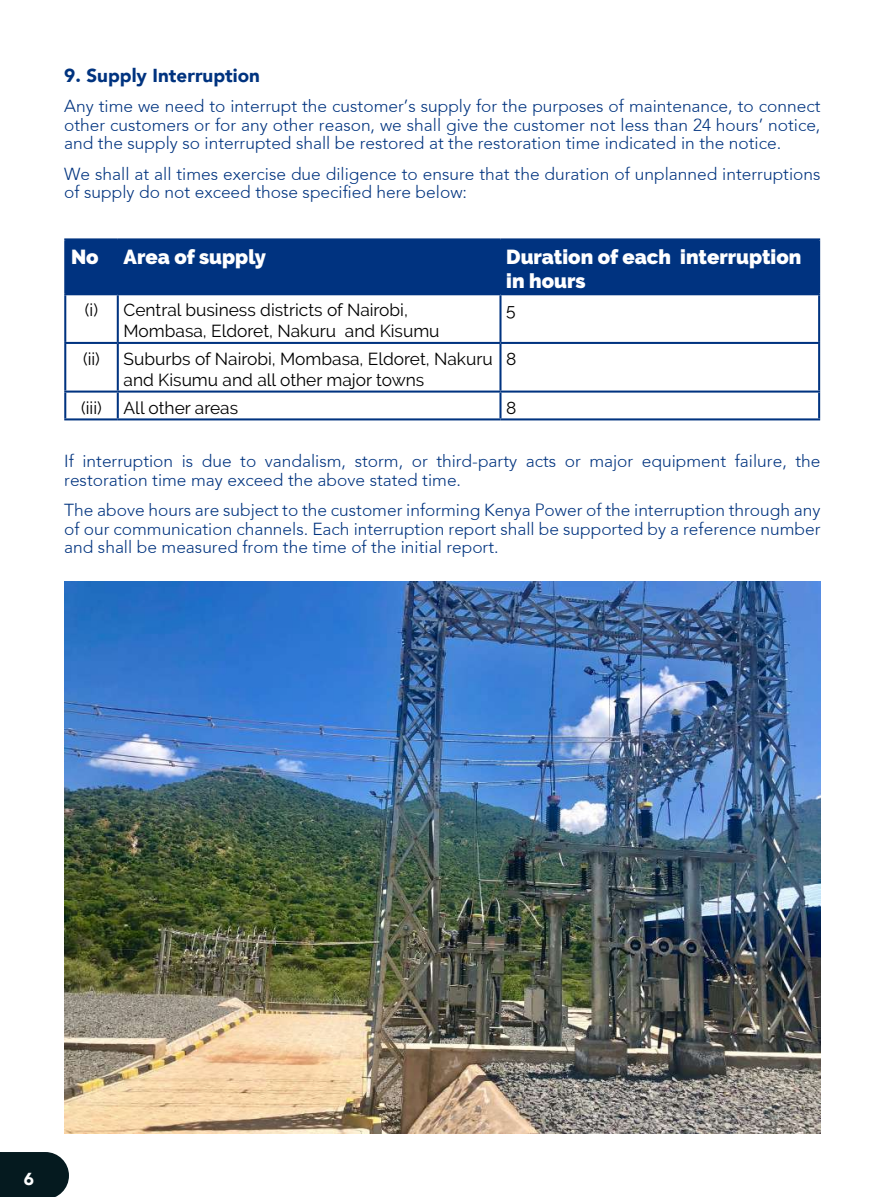
<style>
.page{position:relative;width:882px;height:1197px;background:#fff}
.page>*{position:absolute;margin:0;border:0;box-sizing:border-box;transform-origin:0 0}
.t1{font:900 20.3px/24.3px "Raleway";color:#fff}
.t2{font:900 18.72px "Avenir";color:#00337f}
.t3{font:300 17.32px/18.7px "Avenir";color:#00337f;text-align:justify}
.t4{font:17.32px/20.8px "Raleway";color:#000}
.t5{font:900 17.32px "Avenir";color:#fff}
</style>
<div class="page">
<div style="left:66px;top:240px;width:752px;height:53px;background:#003380"></div>
<hr style="left:64px;top:238px;width:54px;height:2px;background:#003380">
<hr style="left:64px;top:240px;width:2px;height:53px;background:#003380">
<hr style="left:118px;top:238px;width:383px;height:2px;background:#003380">
<hr style="left:117px;top:240px;width:2px;height:53px;background:#003380">
<hr style="left:500px;top:238px;width:320px;height:2px;background:#003380">
<hr style="left:499px;top:240px;width:3px;height:53px;background:#003380">
<hr style="left:818px;top:240px;width:2px;height:53px;background:#003380">
<hr style="left:64px;top:293px;width:54px;height:2px;background:#003380">
<hr style="left:64px;top:295px;width:2px;height:47px;background:#003380">
<hr style="left:118px;top:293px;width:383px;height:2px;background:#003380">
<hr style="left:117px;top:295px;width:2px;height:47px;background:#003380">
<hr style="left:500px;top:293px;width:320px;height:2px;background:#003380">
<hr style="left:499px;top:295px;width:3px;height:47px;background:#003380">
<hr style="left:818px;top:295px;width:2px;height:47px;background:#003380">
<hr style="left:64px;top:342px;width:54px;height:2px;background:#003380">
<hr style="left:64px;top:344px;width:2px;height:47px;background:#003380">
<hr style="left:118px;top:342px;width:383px;height:2px;background:#003380">
<hr style="left:117px;top:344px;width:2px;height:47px;background:#003380">
<hr style="left:500px;top:342px;width:320px;height:2px;background:#003380">
<hr style="left:499px;top:344px;width:3px;height:47px;background:#003380">
<hr style="left:818px;top:344px;width:2px;height:47px;background:#003380">
<hr style="left:64px;top:391px;width:54px;height:2px;background:#003380">
<hr style="left:64px;top:393px;width:2px;height:25px;background:#003380">
<hr style="left:118px;top:391px;width:383px;height:2px;background:#003380">
<hr style="left:117px;top:393px;width:2px;height:25px;background:#003380">
<hr style="left:500px;top:391px;width:320px;height:2px;background:#003380">
<hr style="left:499px;top:393px;width:3px;height:25px;background:#003380">
<hr style="left:818px;top:393px;width:2px;height:25px;background:#003380">
<hr style="left:64px;top:418px;width:54px;height:2px;background:#003380">
<hr style="left:118px;top:418px;width:383px;height:2px;background:#003380">
<hr style="left:500px;top:418px;width:320px;height:2px;background:#003380">
<svg style="left:0;top:1152px;width:69px;height:45px;background:#15292d"></svg>
<img style="left:64px;top:581px;width:756px;height:553px">
<p class="t2" style="left:64px;top:59px;width:197px">9. Supply Interruption</p>
<p class="t3" style="left:64px;top:97px;width:758px">Any time we need to interrupt the customer’s supply for the purposes of maintenance, to connect other customers or for any other reason, we shall give the customer not less than 24 hours’ notice, and the supply so interrupted shall be restored at the restoration time indicated in the notice.</p>
<p class="t3" style="left:64px;top:164px;width:758px">We shall at all times exercise due diligence to ensure that the duration of unplanned interruptions of supply do not exceed those specified here below:</p>
<p class="t1" style="left:71px;top:245px;width:197px">No Area of supply</p>
<p class="t1" style="left:506px;top:245px;width:297px">Duration of each interruption in hours</p>
<p class="t4" style="left:124px;top:300px;width:318px;text-indent:-39px">(i) Central business districts of Nairobi,<br>Mombasa, Eldoret, Nakuru and Kisumu</p>
<p class="t4" style="left:506px;top:300px;width:11px">5</p>
<p class="t4" style="left:124px;top:348px;width:371px;text-indent:-40px">(ii) Suburbs of Nairobi, Mombasa, Eldoret, Nakuru and Kisumu and all other major towns</p>
<p class="t4" style="left:506px;top:348px;width:12px">8</p>
<p class="t4" style="left:81px;top:397px;width:22px">(iii)</p>
<p class="t4" style="left:124px;top:397px;width:116px">All other areas</p>
<p class="t4" style="left:506px;top:397px;width:12px">8</p>
<p class="t3" style="left:64px;top:452px;width:758px">If interruption is due to vandalism, storm, or third-party acts or major equipment failure, the restoration time may exceed the above stated time.</p>
<p class="t3" style="left:64px;top:501px;width:758px">The above hours are subject to the customer informing Kenya Power of the interruption through any of our communication channels. Each interruption report shall be supported by a reference number and shall be measured from the time of the initial report.</p>
<p class="t5" style="left:24px;top:1164px;width:12px">6</p>
</div>
